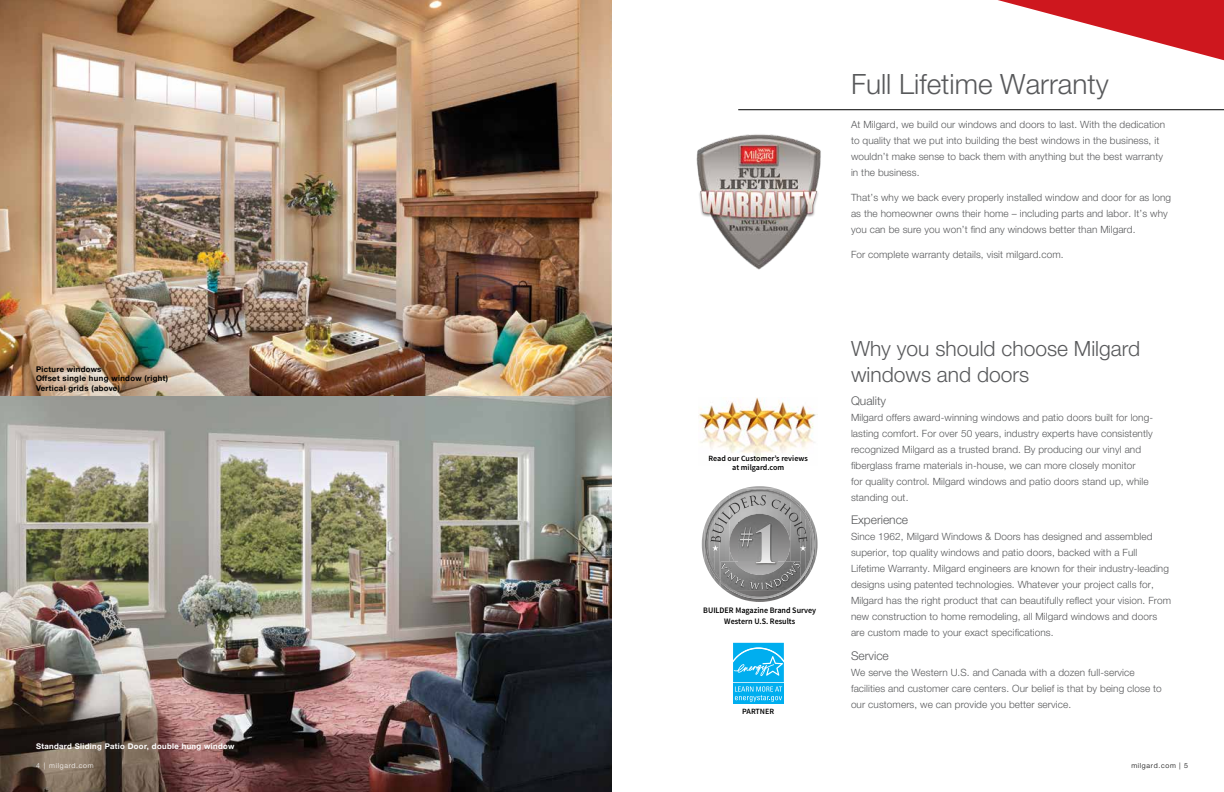
<style>
.page{position:relative;width:1224px;height:792px;background:#fff}
.page>*{position:absolute;margin:0;border:0;box-sizing:border-box;transform-origin:0 0}
.t1{font:300 28px "Helvetica Neue";color:#58595b}
.t2{font:300 21px/25.2px "Helvetica Neue";color:#58595b}
.t3{font:300 12px "Helvetica Neue";color:#58595b}
.t4{font:300 10px/16px "Helvetica Neue";letter-spacing:.01em;color:#58595b}
.t5{font:600 8.4px/10.1px "Source Sans Pro";color:#010101;text-align:center;scale:.96 1}
.t6{font:700 8px/9.6px "Helvetica";letter-spacing:.05em;color:#000}
.t7{font:600 8px/9.6px "Source Sans Pro";color:#000;text-align:center}
.t8{font:700 8px "Helvetica";letter-spacing:.05em;color:#fff}
.t9{font:300 7px "Helvetica Neue";letter-spacing:.1em;color:#fff}
.t10{font:300 7px "Helvetica Neue";letter-spacing:.1em;color:#000}
</style>
<div class="page">
<hr style="left:738px;top:110px;width:486px;height:1px;background:#000">
<svg style="left:998px;top:0;width:226px;height:61px"></svg>
<img style="left:0;top:0;width:612px;height:792px">
<img style="left:696px;top:134px;width:125px;height:136px">
<div style="left:733px;top:683px;width:51px;height:21px;background:#00aeef"></div>
<svg style="left:733px;top:643px;width:51px;height:59px"></svg>
<img style="left:699px;top:397px;width:119px;height:64px">
<img style="left:817px;top:537px;width:1px;height:14px">
<img style="left:751px;top:486px;width:18px;height:1px">
<svg style="left:702px;top:487px;width:115px;height:115px"></svg>
<p class="t6" style="left:36px;top:364px;width:134px">Picture windows<br>Offset single hung window (right)<br>Vertical grids (above)</p>
<p class="t8" style="left:36px;top:741px;width:200px">Standard Sliding Patio Door, double hung window</p>
<p class="t7" style="left:709px;top:454px;width:101px">Read our Customer’s reviews at milgard.com</p>
<p class="t5" style="left:703px;top:606px;width:119px">BUILDER Magazine Brand Survey<br>Western U.S. Results</p>
<p class="t7" style="left:742px;top:707px;width:33px">PARTNER</p>
<h1 class="t1" style="left:851px;top:67px;width:259px">Full Lifetime Warranty</h1>
<p class="t4" style="left:851px;top:116px;width:316px">At Milgard, we build our windows and doors to last. With the dedication to quality that we put into building the best windows in the business, it wouldn’t make sense to back them with anything but the best warranty in the business.</p>
<p class="t4" style="left:851px;top:189px;width:322px">That’s why we back every properly installed window and door for as long as the homeowner owns their home – including parts and labor. It’s why you can be sure you won’t find any windows better than Milgard.</p>
<p class="t4" style="left:851px;top:246px;width:214px">For complete warranty details, visit milgard.com.</p>
<h2 class="t2" style="left:851px;top:336px;width:291px">Why you should choose Milgard windows and doors</h2>
<p class="t3" style="left:851px;top:393px;width:37px">Quality</p>
<p class="t4" style="left:851px;top:409px;width:304px">Milgard offers award-winning windows and patio doors built for long&shy;lasting comfort. For over 50 years, industry experts have consistently recognized Milgard as a trusted brand. By producing our vinyl and fiberglass frame materials in-house, we can more closely monitor<br>for quality control. Milgard windows and patio doors stand up, while standing out.</p>
<p class="t3" style="left:851px;top:513px;width:59px">Experience</p>
<p class="t4" style="left:851px;top:529px;width:322px">Since 1962, Milgard Windows &amp; Doors has designed and assembled superior, top quality windows and patio doors, backed with a Full Lifetime Warranty. Milgard engineers are known for their industry-leading designs using patented technologies. Whatever your project calls for, Milgard has the right product that can beautifully reflect your vision. From new construction to home remodeling, all Milgard windows and doors are custom made to your exact specifications.</p>
<p class="t3" style="left:851px;top:648px;width:39px">Service</p>
<p class="t4" style="left:851px;top:664px;width:312px">We serve the Western U.S. and Canada with a dozen full-service facilities and customer care centers. Our belief is that by being close to our customers, we can provide you better service.</p>
<p class="t9" style="left:36px;top:761px;width:59px">4 | milgard.com</p>
<p class="t10" style="left:1131px;top:761px;width:58px">milgard.com | 5</p>
</div>
